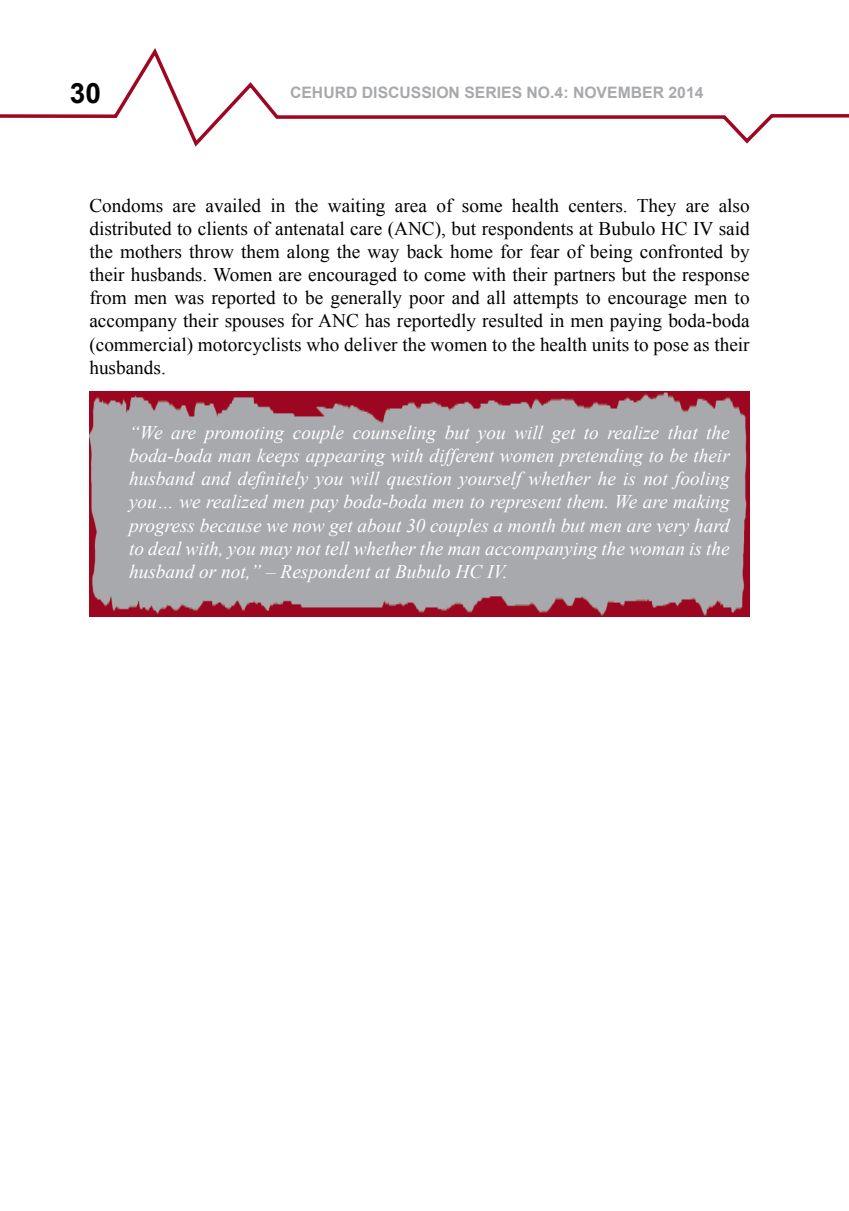
<style>
.page{position:relative;width:849px;height:1211px;background:#fff}
.page>*{position:absolute;margin:0;border:0;box-sizing:border-box;transform-origin:0 0}
.t1{font:700 28px "Arial";color:#000}
.t2{font:19.25px/23.1px "Times New Roman";color:#000;text-align:justify}
.t3{font:italic 19.25px/23.1px "Times New Roman";color:#fff;text-align:justify}
.t4{font:700 15.75px "Arial";color:#a7a9ac}
</style>
<div class="page">
<img style="left:89px;top:391px;width:660px;height:225px">
<svg style="left:0;top:48px;width:848px;height:99px"></svg>
<h1 class="t1" style="left:70px;top:75px;width:33px">30</h1>
<p class="t4" style="left:290px;top:82px;width:415px">CEHURD DISCUSSION SERIES NO.4: NOVEMBER 2014</p>
<p class="t2" style="left:89px;top:193px;width:661px">Condoms are availed in the waiting area of some health centers. They are also distributed to clients of antenatal care (ANC), but respondents at Bubulo HC IV said the mothers throw them along the way back home for fear of being confronted by their husbands. Women are encouraged to come with their partners but the response from men was reported to be generally poor and all attempts to encourage men to accompany their spouses for ANC has reportedly resulted in men paying boda-boda (commercial) motorcyclists who deliver the women to the health units to pose as their husbands.</p>
<p class="t3" style="left:129px;top:420px;width:602px">“We are promoting couple counseling but you will get to realize that the boda-boda man keeps appearing with different women pretending to be their husband and definitely you will question yourself whether he is not fooling you… we realized men pay boda-boda men to represent them. We are making progress because we now get about 30 couples a month but men are very hard to deal with, you may not tell whether the man accompanying the woman is the husband or not,” – Respondent at Bubulo HC IV.</p>
</div>
